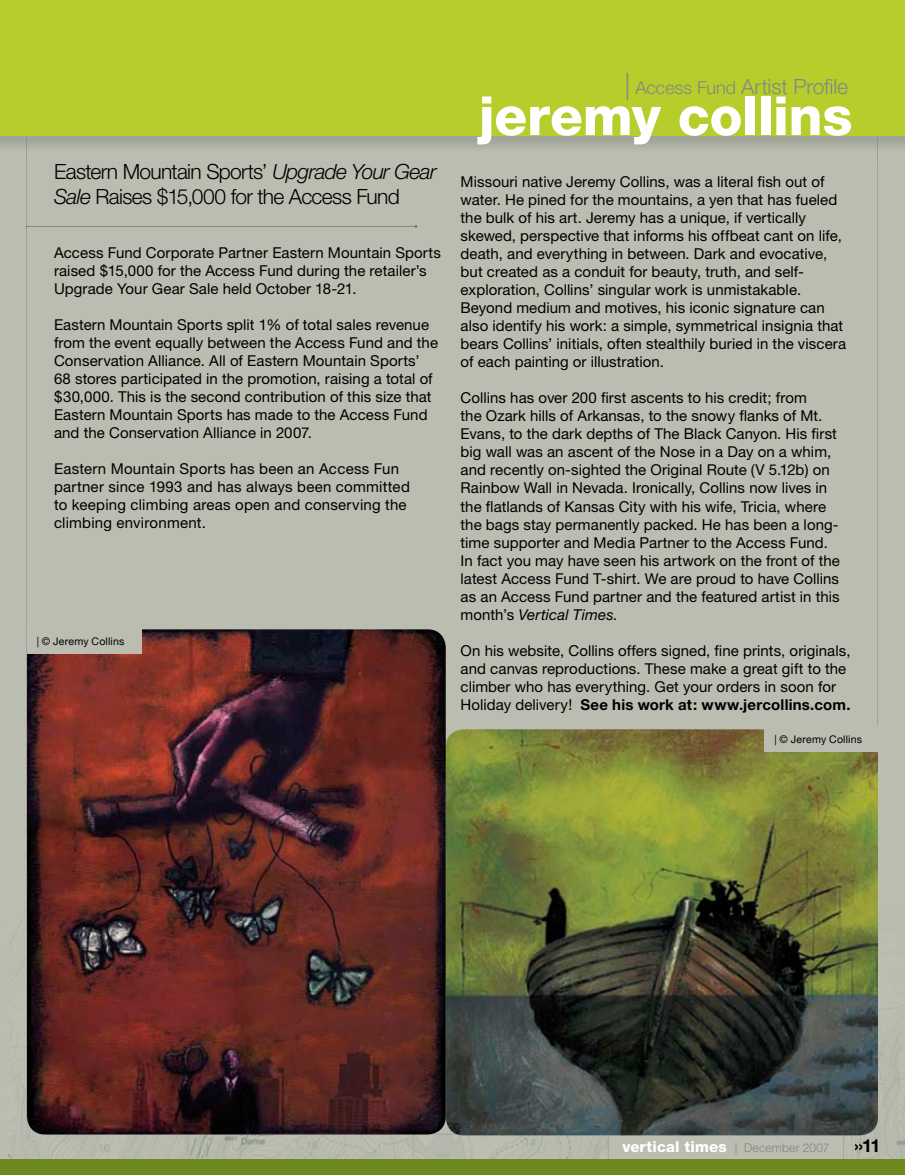
<style>
.page{position:relative;width:905px;height:1175px;background:#fff}
.page>*{position:absolute;margin:0;border:0;box-sizing:border-box;transform-origin:0 0}
.t1{font:800 54px "Helvetica Neue";letter-spacing:-.005em;color:#fff}
.t2{font:300 21px/25.2px "Helvetica Neue";letter-spacing:-.03em;color:#000}
.t3{font:300 21px "Helvetica Neue";letter-spacing:-.005em;color:#818787}
.t4{font:700 18px "Helvetica Neue";color:#000}
.t5{font:15px/18px "Helvetica Neue";letter-spacing:.005em;color:#000}
.t6{font:800 15px "Helvetica Neue";letter-spacing:.01em;color:#fff}
.t7{font:10.5px "Helvetica Neue";letter-spacing:.02em;color:#000}
.s1{font-style:italic}
.s2{font-size:27px}
.s3{font-size:18px}
.s4{font-weight:700}
.s5{font-weight:300;font-size:12px;color:#818787}
</style>
<div class="page">
<div style="left:0;top:0;width:904px;height:1174px;background:#bbbdb0"></div>
<img style="left:8px;top:940px;width:896px;height:220px">
<svg style="left:608px;top:1135px;width:236px;height:25px"></svg>
<div style="left:0;top:1160px;width:904px;height:14px;background:#6e8920"></div>
<img style="left:26px;top:135px;width:852px;height:27px">
<div style="left:0;top:0;width:904px;height:135px;background:#b7cd2c"></div>
<svg style="left:26px;top:225px;width:391px;height:3px"></svg>
<img style="left:446px;top:729px;width:432px;height:406px">
<img style="left:27px;top:629px;width:419px;height:505px">
<div style="left:27px;top:628px;width:115px;height:25px;background:#bbbdb0"></div>
<div style="left:764px;top:726px;width:114px;height:26px;background:#bbbdb0"></div>
<h2 class="t2" style="left:54px;top:158px;width:384px">Eastern Mountain Sports’ <span class="s1">Upgrade Your Gear<br>Sale</span> Raises $15,000 for the Access Fund</h2>
<p class="t5" style="left:54px;top:243px;width:388px">Access Fund Corporate Partner Eastern Mountain Sports raised $15,000 for the Access Fund during the retailer’s<br>Upgrade Your Gear Sale held October 18-21.</p>
<p class="t5" style="left:54px;top:315px;width:385px">Eastern Mountain Sports split 1% of total sales revenue from the event equally between the Access Fund and the Conservation Alliance. All of Eastern Mountain Sports’ 68 stores participated in the promotion, raising a total of $30,000. This is the second contribution of this size that Eastern Mountain Sports has made to the Access Fund and the Conservation Alliance in 2007.</p>
<p class="t5" style="left:54px;top:459px;width:357px">Eastern Mountain Sports has been an Access Fun partner since 1993 and has always been committed to keeping climbing areas open and conserving the climbing environment.</p>
<p class="t7" style="left:37px;top:634px;width:89px">| © Jeremy Collins</p>
<h2 class="t3" style="left:624px;top:74px;width:225px"><span class="s2">|</span> <span class="s3">Access Fund</span> Artist Profile</h2>
<h1 class="t1" style="left:478px;top:84px;width:375px">jeremy collins</h1>
<p class="t5" style="left:460px;top:173px;width:387px">Missouri native Jeremy Collins, was a literal fish out of water. He pined for the mountains, a yen that has fueled the bulk of his art. Jeremy has a unique, if vertically skewed, perspective that informs his offbeat cant on life, death, and everything in between. Dark and evocative, but created as a conduit for beauty, truth, and self&shy;exploration, Collins’ singular work is unmistakable.<br>Beyond medium and motives, his iconic signature can also identify his work: a simple, symmetrical insignia that bears Collins’ initials, often stealthily buried in the viscera of each painting or illustration.</p>
<p class="t5" style="left:460px;top:389px;width:381px">Collins has over 200 first ascents to his credit; from<br>the Ozark hills of Arkansas, to the snowy flanks of Mt.<br>Evans, to the dark depths of The Black Canyon. His first big wall was an ascent of the Nose in a Day on a whim, and recently on-sighted the Original Route (V 5.12b) on Rainbow Wall in Nevada. Ironically, Collins now lives in the flatlands of Kansas City with his wife, Tricia, where the bags stay permanently packed. He has been a long&shy;time supporter and Media Partner to the Access Fund.<br>In fact you may have seen his artwork on the front of the latest Access Fund T-shirt. We are proud to have Collins as an Access Fund partner and the featured artist in this month’s <span class="s1">Vertical Times.</span></p>
<p class="t5" style="left:460px;top:641px;width:391px">On his website, Collins offers signed, fine prints, originals, and canvas reproductions. These make a great gift to the climber who has everything. Get your orders in soon for Holiday delivery! <span class="s4">See his work at: www.jercollins.com.</span></p>
<p class="t7" style="left:774px;top:733px;width:89px">| © Jeremy Collins</p>
<p class="t6" style="left:622px;top:1137px;width:209px">vertical times <span class="s5">| December 2007</span></p>
<p class="t4" style="left:854px;top:1134px;width:28px">››11</p>
</div>
